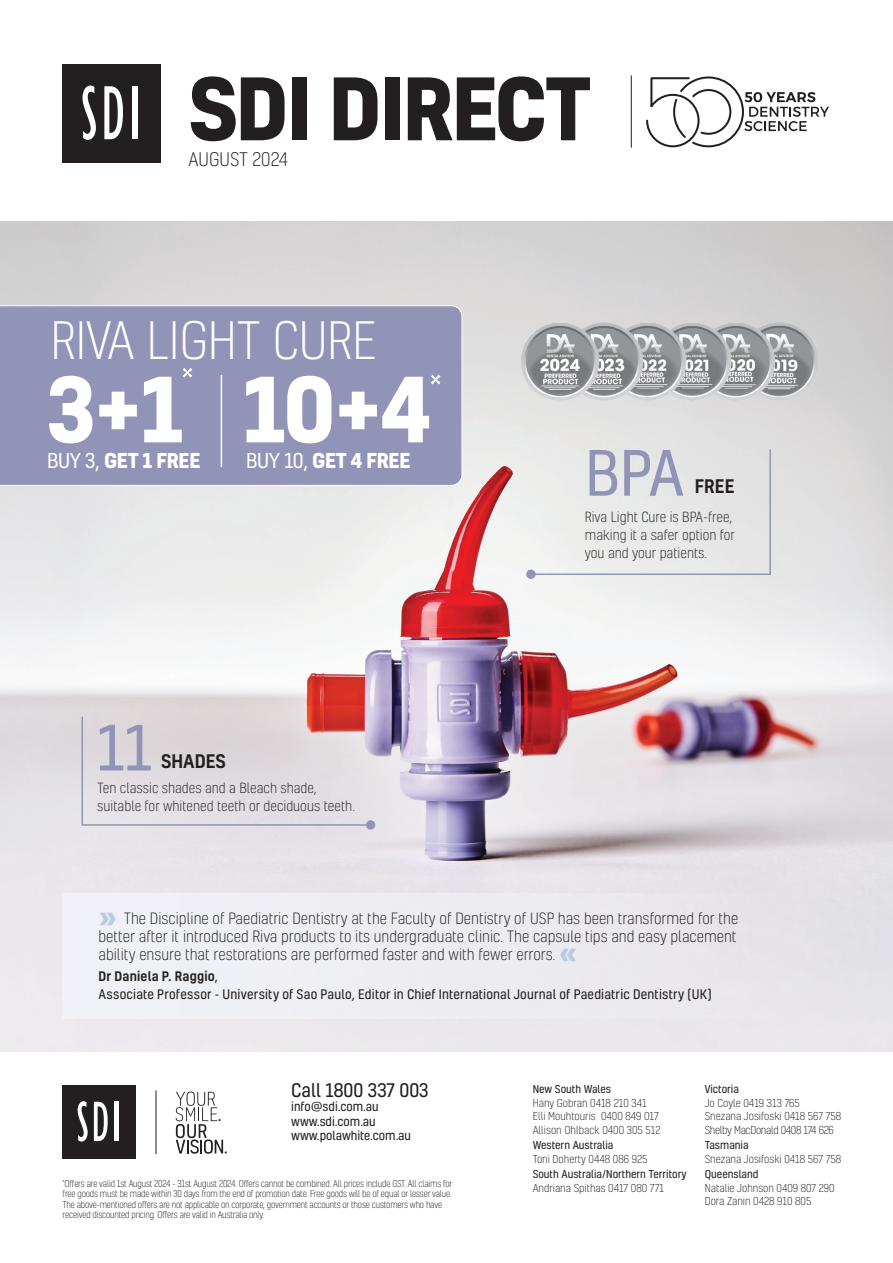
<style>
.page{position:relative;width:893px;height:1263px;background:#fff}
.page>*{position:absolute;margin:0;border:0;box-sizing:border-box;transform-origin:0 0}
.t1{font:700 86.1px "Kelson";color:#fff}
.t2{font:700 82.5px "Kelson";letter-spacing:-.02em;color:#231f20}
.t3{font:60px "Kelson";color:#9194b6}
.t4{font:300 49.5px "Kelson";letter-spacing:-.01em;color:#fff}
.t5{font:700 19.8px "Kelson";letter-spacing:-.02em;color:#fff}
.t6{font:18px "Kelson";color:#231f20}
.t7{font:300 18px "Kelson";color:#231f20}
.t8{font:500 18px "Kelson";color:#231f20}
.t9{font:300 15px/18px "Kelson";color:#231f20;text-align:justify}
.t10{font:300 13.5px/18px "Kelson";color:#231f20}
.t11{font:12.6px/18.1px "Kelson";letter-spacing:.015em;color:#231f20}
.t12{font:12px/14.1px "Kelson";color:#231f20}
.t13{font:300 10.5px/13.5px "Kelson";color:#231f20}
.t14{font:10.5px "Kelson";color:#231f20}
.t15{font:300 9px/10.5px "Kelson";letter-spacing:-.02em;color:#231f20;scale:.95 1}
.s1{font-weight:400}
.s2{font-weight:700;font-size:30px;color:#b9cbdf}
.s3{font-weight:500}
</style>
<div class="page">
<img style="left:0;top:221px;width:893px;height:831px">
<svg style="left:176px;top:1091px;width:51px;height:63px"></svg>
<div style="left:63px;top:1085px;width:73px;height:73px;background:#231f20"></div>
<svg style="left:77px;top:1101px;width:31px;height:41px"></svg>
<hr style="left:115px;top:1102px;width:4px;height:39px;background:#fff">
<hr style="left:156px;top:1090px;width:1px;height:64px;background:#231f20">
<div style="left:62px;top:64px;width:99px;height:99px;background:#231f20"></div>
<svg style="left:82px;top:86px;width:14px;height:54px"></svg>
<svg style="left:104px;top:86px;width:19px;height:53px"></svg>
<div style="left:133px;top:86px;width:5px;height:53px;background:#fff"></div>
<svg style="left:646px;top:76px;width:183px;height:72px"></svg>
<hr style="left:631px;top:75px;width:1px;height:73px;background:#231f20">
<div style="left:0;top:305px;width:463px;height:181px;background:#9194b6"></div>
<hr style="left:221px;top:375px;width:1px;height:92px;background:#fff">
<div style="left:62px;top:893px;width:831px;height:125px;background:#f0f1f6"></div>
<div style="left:529px;top:448px;width:243px;height:128px;background:#e8e9e9"></div>
<div style="left:526px;top:570px;width:10px;height:9px;background:#9194b6;border-radius:50%"></div>
<svg style="left:81px;top:715px;width:291px;height:111px;background:#ddd4d8"></svg>
<div style="left:366px;top:820px;width:9px;height:10px;background:#9194b6;border-radius:50%"></div>
<img style="left:779px;top:317px;width:44px;height:88px">
<img style="left:516px;top:317px;width:263px;height:88px">
<h2 class="t2" style="left:189px;top:50px;width:406px">SDI DIRECT</h2>
<h3 class="t7" style="left:189px;top:148px;width:101px">AUGUST 2024</h3>
<h3 class="t4" style="left:51px;top:308px;width:328px">RIVA LIGHT CURE</h3>
<h1 class="t1" style="left:47px;top:348px;width:396px">3+1<sup>*</sup> 10+4<sup>*</sup></h1>
<h3 class="t5" style="left:47px;top:446px;width:155px"><span class="s1">BUY 3,</span> GET 1 FREE</h3>
<h3 class="t5" style="left:246px;top:446px;width:166px"><span class="s1">BUY 10,</span> GET 4 FREE</h3>
<h3 class="t3" style="left:97px;top:708px;width:56px">11</h3>
<h3 class="t8" style="left:161px;top:749px;width:66px">SHADES</h3>
<h3 class="t10" style="left:97px;top:779px;width:259px">Ten classic shades and a Bleach shade, suitable for whitened teeth or deciduous teeth.</h3>
<h3 class="t3" style="left:585px;top:433px;width:101px">BPA</h3>
<h3 class="t8" style="left:695px;top:474px;width:41px">FREE</h3>
<h3 class="t10" style="left:585px;top:507px;width:152px">Riva Light Cure is BPA-free, making it a safer option for you and your patients.</h3>
<p class="t9" style="left:99px;top:909px;width:641px"><span class="s2">»</span> The Discipline of Paediatric Dentistry at the Faculty of Dentistry of USP has been transformed for the better after it introduced Riva products to its undergraduate clinic. The capsule tips and easy placement ability ensure that restorations are performed faster and with fewer errors. <span class="s2">«</span></p>
<h3 class="t11" style="left:99px;top:967px;width:615px"><span class="s3">Dr Daniela P. Raggio</span>,<br>Associate Professor - University of Sao Paulo, Editor in Chief International Journal of Paediatric Dentistry (UK)</h3>
<h3 class="t6" style="left:291px;top:1078px;width:139px">Call 1800 337 003</h3>
<h3 class="t12" style="left:291px;top:1099px;width:121px">info@sdi.com.au www.sdi.com.au www.polawhite.com.au</h3>
<p class="t15" style="left:63px;top:1178px;width:412px">*Offers are valid 1st August 2024 - 31st August 2024. Offers cannot be combined. All prices include GST. All claims for free goods must be made within 30 days from the end of promotion date. Free goods will be of equal or lesser value.<br>The above-mentioned offers are not applicable on corporate, government accounts or those customers who have received discounted pricing. Offers are valid in Australia only.</p>
<p class="t14" style="left:533px;top:1082px;width:80px">New South Wales</p>
<p class="t13" style="left:533px;top:1096px;width:129px">Hany Gobran 0418 210 341<br>Elli Mouhtouris 0400 849 017<br>Allison Ohlback 0400 305 512</p>
<p class="t14" style="left:533px;top:1138px;width:82px">Western Australia</p>
<p class="t13" style="left:533px;top:1152px;width:116px">Toni Doherty 0448 086 925</p>
<p class="t14" style="left:533px;top:1167px;width:156px">South Australia/Northern Territory</p>
<p class="t13" style="left:533px;top:1181px;width:133px">Andriana Spithas 0417 080 771</p>
<p class="t14" style="left:705px;top:1082px;width:36px">Victoria</p>
<p class="t13" style="left:705px;top:1096px;width:138px">Jo Coyle 0419 313 765<br>Snezana Josifoski 0418 567 758<br>Shelby MacDonald 0408 174 626</p>
<p class="t14" style="left:705px;top:1138px;width:45px">Tasmania</p>
<p class="t13" style="left:705px;top:1152px;width:138px">Snezana Josifoski 0418 567 758</p>
<p class="t14" style="left:705px;top:1167px;width:55px">Queensland</p>
<p class="t13" style="left:705px;top:1181px;width:131px">Natalie Johnson 0409 807 290<br>Dora Zanin 0428 910 805</p>
</div>
